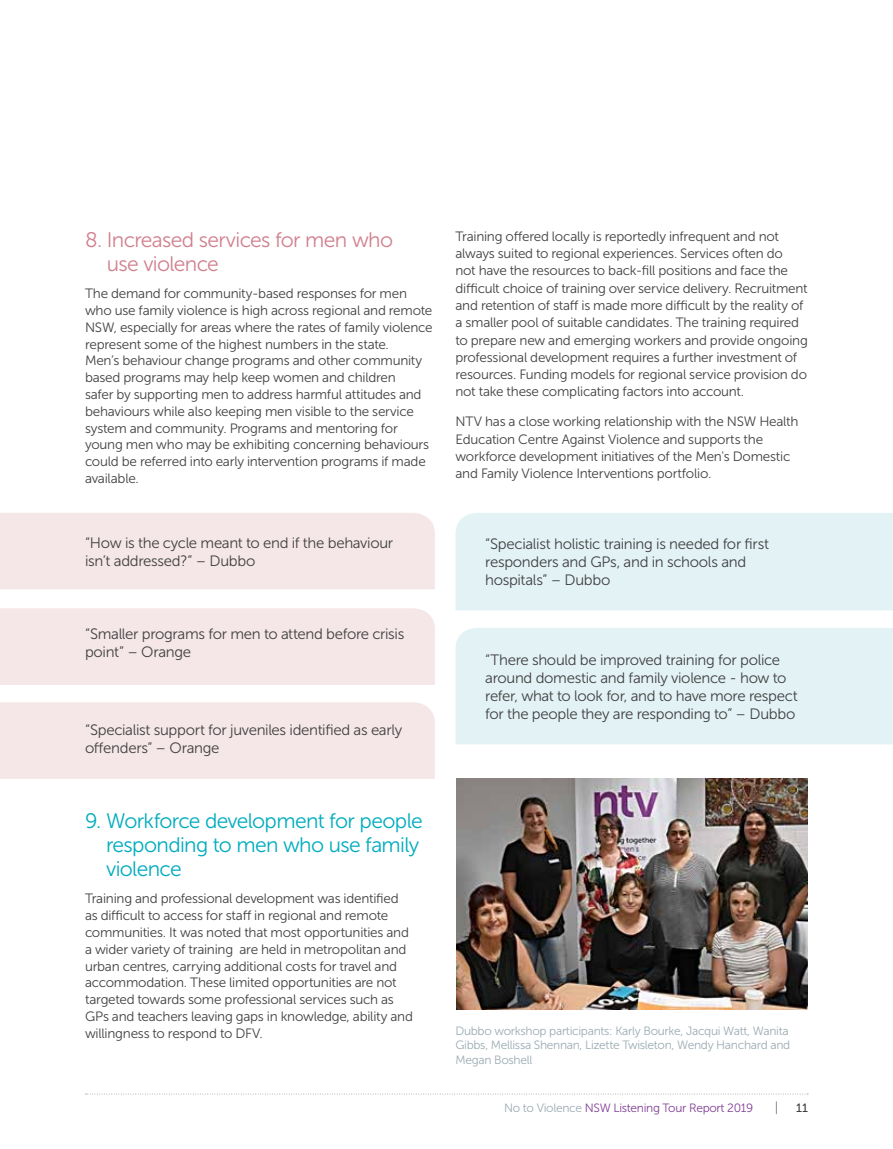
<style>
.page{position:relative;width:893px;height:1149px;background:#fff}
.page>*{position:absolute;margin:0;border:0;box-sizing:border-box;transform-origin:0 0}
.t1{font:21px/24px "Museo Sans 300";letter-spacing:-.03em;color:#00acbe}
.t2{font:21px/24px "Museo Sans 300";letter-spacing:-.03em;color:#d1808e}
.t3{font:15px/18px "Museo Sans 300";letter-spacing:-.02em;color:#414042}
.t4{font:13.5px/16.8px "Museo Sans 300";letter-spacing:-.02em;color:#414042}
.t5{font:13.5px "Museo Sans 100";color:#414042}
.t6{font:12px/14.4px "Museo Sans 300";letter-spacing:-.025em;color:#9babb2}
.t7{font:12px "Museo Sans 300";letter-spacing:-.025em;color:#813f95}
.t8{font:12px "Museo Sans 500";color:#414042}
.s1{color:#9babb2}
</style>
<div class="page">
<svg style="left:85px;top:1093px;width:723px;height:1px"></svg>
<div style="left:455px;top:628px;width:438px;height:116px;background:#e3f3f5"></div>
<div style="left:455px;top:513px;width:438px;height:97px;background:#e3f3f5"></div>
<div style="left:0;top:702px;width:435px;height:76px;background:#f5e7e7"></div>
<div style="left:0;top:608px;width:435px;height:76px;background:#f5e7e7"></div>
<div style="left:0;top:513px;width:435px;height:76px;background:#f5e7e7"></div>
<img style="left:457px;top:778px;width:351px;height:231px">
<h1 class="t2" style="left:107px;top:227px;width:288px;text-indent:-22px">8. Increased services for men who use violence</h1>
<p class="t4" style="left:85px;top:285px;width:349px">The demand for community-based responses for men who use family violence is high across regional and remote NSW, especially for areas where the rates of family violence represent some of the highest numbers in the state.<br>Men’s behaviour change programs and other community based programs may help keep women and children<br>safer by supporting men to address harmful attitudes and behaviours while also keeping men visible to the service system and community. Programs and mentoring for young men who may be exhibiting concerning behaviours could be referred into early intervention programs if made available.</p>
<p class="t3" style="left:85px;top:533px;width:310px">“How is the cycle meant to end if the behaviour isn’t addressed?” – Dubbo</p>
<p class="t3" style="left:85px;top:625px;width:321px">“Smaller programs for men to attend before crisis point” – Orange</p>
<p class="t3" style="left:85px;top:720px;width:319px">“Specialist support for juveniles identified as early offenders” – Orange</p>
<h1 class="t1" style="left:106px;top:808px;width:318px;text-indent:-21px">9. Workforce development for people responding to men who use family violence</h1>
<p class="t4" style="left:85px;top:890px;width:329px">Training and professional development was identified as difficult to access for staff in regional and remote communities. It was noted that most opportunities and a wider variety of training are held in metropolitan and urban centres, carrying additional costs for travel and accommodation. These limited opportunities are not targeted towards some professional services such as GPs and teachers leaving gaps in knowledge, ability and willingness to respond to DFV.</p>
<p class="t4" style="left:455px;top:228px;width:354px;line-height:17.2px">Training offered locally is reportedly infrequent and not always suited to regional experiences. Services often do<br>not have the resources to back-fill positions and face the difficult choice of training over service delivery. Recruitment and retention of staff is made more difficult by the reality of a smaller pool of suitable candidates. The training required to prepare new and emerging workers and provide ongoing professional development requires a further investment of resources. Funding models for regional service provision do not take these complicating factors into account.</p>
<p class="t4" style="left:455px;top:413px;width:344px;line-height:17.2px">NTV has a close working relationship with the NSW Health Education Centre Against Violence and supports the workforce development initiatives of the Men's Domestic and Family Violence Interventions portfolio.</p>
<p class="t3" style="left:485px;top:535px;width:285px">“Specialist holistic training is needed for first responders and GPs, and in schools and hospitals” – Dubbo</p>
<p class="t3" style="left:485px;top:651px;width:314px">“There should be improved training for police around domestic and family violence - how to refer, what to look for, and to have more respect for the people they are responding to” – Dubbo</p>
<p class="t6" style="left:455px;top:1023px;width:336px">Dubbo workshop participants: Karly Bourke, Jacqui Watt, Wanita<br>Gibbs, Mellissa Shennan, Lizette Twisleton, Wendy Hanchard and<br>Megan Boshell</p>
<p class="t7" style="left:504px;top:1100px;width:251px"><span class="s1">No to Violence</span> NSW Listening Tour Report 2019</p>
<p class="t5" style="left:775px;top:1099px;width:5px">|</p>
<p class="t8" style="left:796px;top:1100px;width:13px">11</p>
</div>
